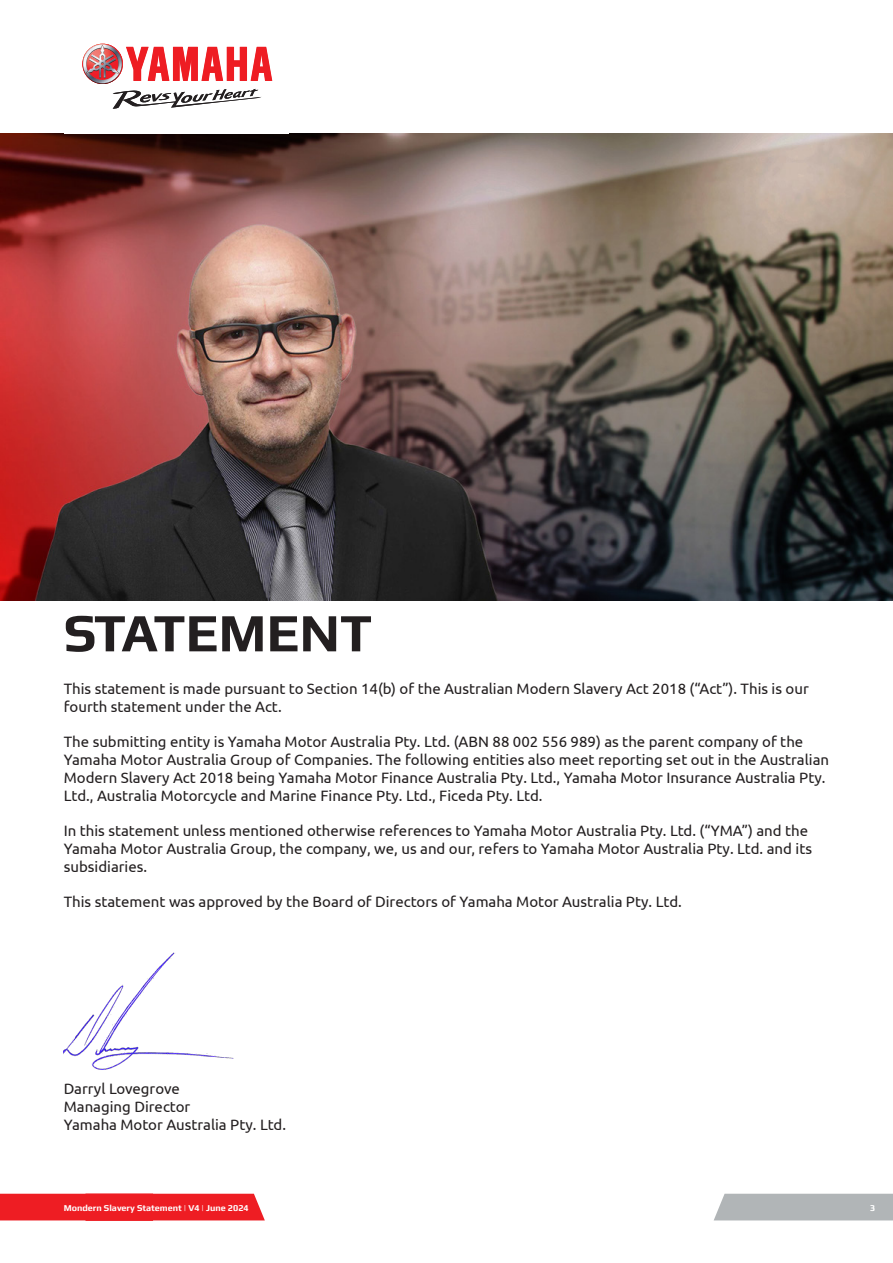
<style>
.page{position:relative;width:893px;height:1263px;background:#fff}
.page>*{position:absolute;margin:0;border:0;box-sizing:border-box;transform-origin:0 0}
.Heading_2{font:700 54px "Play";color:#231f20}
.Body_10pt_Reg{font:15px/18px "Ubuntu";color:#231f20}
.t1{font:700 9px "Play";color:#fff}
</style>
<div class="page">
<img style="left:0;top:134px;width:893px;height:466px">
<div style="left:714px;top:1194px;width:179px;height:26px;background:#b1b5b7"></div>
<div style="left:0;top:1194px;width:265px;height:26px;background:#ee1d23"></div>
<img style="left:64px;top:952px;width:170px;height:118px">
<img style="left:82px;top:44px;width:28px;height:20px">
<svg style="left:83px;top:45px;width:189px;height:64px"></svg>
<p class="Heading_2" style="left:64px;top:601px;width:310px">STATEMENT</p>
<p class="Body_10pt_Reg" style="left:64px;top:679px;width:746px">This statement is made pursuant to Section 14(b) of the Australian Modern Slavery Act 2018 (“Act”). This is our fourth statement under the Act.</p>
<p class="Body_10pt_Reg" style="left:64px;top:732px;width:767px">The submitting entity is Yamaha Motor Australia Pty. Ltd. (ABN 88 002 556 989) as the parent company of the Yamaha Motor Australia Group of Companies. The following entities also meet reporting set out in the Australian Modern Slavery Act 2018 being Yamaha Motor Finance Australia Pty. Ltd., Yamaha Motor Insurance Australia Pty.<br>Ltd., Australia Motorcycle and Marine Finance Pty. Ltd., Ficeda Pty. Ltd.</p>
<p class="Body_10pt_Reg" style="left:64px;top:821px;width:750px">In this statement unless mentioned otherwise references to Yamaha Motor Australia Pty. Ltd. (“YMA”) and the<br>Yamaha Motor Australia Group, the company, we, us and our, refers to Yamaha Motor Australia Pty. Ltd. and its subsidiaries.</p>
<p class="Body_10pt_Reg" style="left:64px;top:892px;width:620px">This statement was approved by the Board of Directors of Yamaha Motor Australia Pty. Ltd.</p>
<p class="Body_10pt_Reg" style="left:64px;top:1080px;width:224px">Darryl Lovegrove<br>Managing Director<br>Yamaha Motor Australia Pty. Ltd.</p>
<p class="t1" style="left:64px;top:1203px;width:186px">Mondern Slavery Statement | V4 | June 2024</p>
<p class="t1" style="left:870px;top:1203px;width:7px">3</p>
</div>
